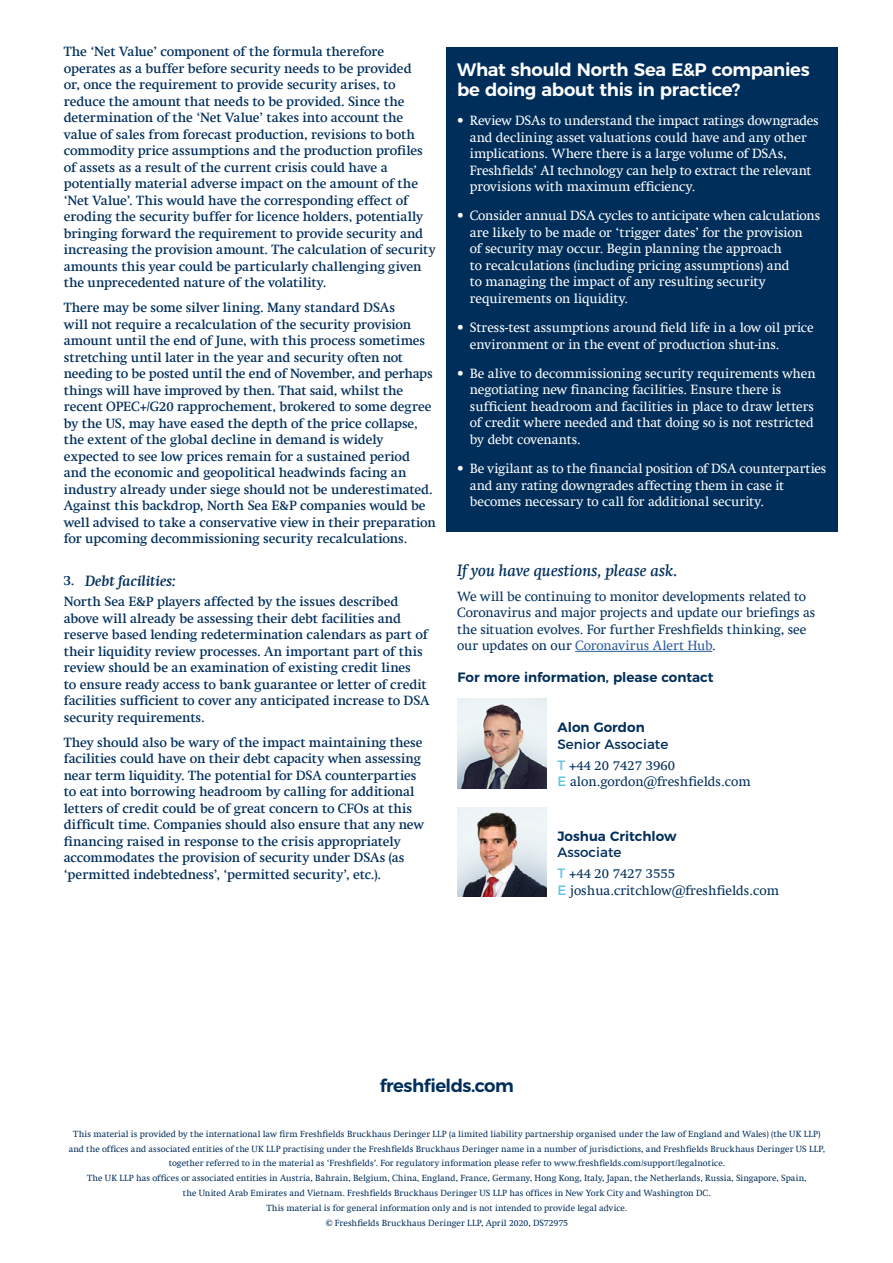
<style>
.page{position:relative;width:893px;height:1263px;background:#fff}
.page>*{position:absolute;margin:0;border:0;box-sizing:border-box;transform-origin:0 0}
.t1{font:600 18px/19.5px "Montserrat";letter-spacing:-.02em;color:#fff}
.t2{font:600 18px "Montserrat";letter-spacing:-.03em;color:#002e5a}
.t3{font:italic 500 16.5px "Swift Com";color:#002e5a}
.t4{font:italic 700 15px "Swift Com";letter-spacing:-.005em;color:#002e5a}
.t5{font:500 13.5px/16.5px "Swift Com";letter-spacing:-.005em;color:#002e5a}
.t6{font:13.5px/16.5px "Swift Com";letter-spacing:-.01em;color:#fff}
.t7{font:13.5px/16.5px "Swift Com";color:#002e5a}
.t8{font:600 13.5px "Montserrat";color:#002e5a}
.t9{font:13.5px "Montserrat";color:#002e5a}
.t10{font:9px/14.7px "Swift Com";letter-spacing:.01em;color:#002e5a;text-align:center}
.s1{font-style:normal;font-size:13.5px}
.s2{color:#275b9b}
.s3{font-family:"Montserrat";color:#5fc4e1}
</style>
<div class="page">
<div style="left:446px;top:47px;width:392px;height:484px;background:#002e5a"></div>
<hr style="left:575px;top:651px;width:137px;height:1px;background:#275b9b">
<img style="left:457px;top:807px;width:89px;height:90px">
<img style="left:457px;top:699px;width:89px;height:89px">
<p class="t5" style="left:64px;top:44px;width:374px">The ‘Net Value’ component of the formula therefore operates as a buffer before security needs to be provided<br>or, once the requirement to provide security arises, to reduce the amount that needs to be provided. Since the determination of the ‘Net Value’ takes into account the value of sales from forecast production, revisions to both commodity price assumptions and the production profiles of assets as a result of the current crisis could have a potentially material adverse impact on the amount of the ‘Net Value’. This would have the corresponding effect of eroding the security buffer for licence holders, potentially bringing forward the requirement to provide security and increasing the provision amount. The calculation of security amounts this year could be particularly challenging given the unprecedented nature of the volatility.</p>
<p class="t5" style="left:64px;top:300px;width:374px">There may be some silver lining. Many standard DSAs<br>will not require a recalculation of the security provision amount until the end of June, with this process sometimes stretching until later in the year and security often not needing to be posted until the end of November, and perhaps things will have improved by then. That said, whilst the recent OPEC+/G20 rapprochement, brokered to some degree by the US, may have eased the depth of the price collapse, the extent of the global decline in demand is widely expected to see low prices remain for a sustained period and the economic and geopolitical headwinds facing an industry already under siege should not be underestimated.<br>Against this backdrop, North Sea E&amp;P companies would be well advised to take a conservative view in their preparation for upcoming decommissioning security recalculations.</p>
<p class="t4" style="left:64px;top:571px;width:114px"><span class="s1">3.</span> Debt facilities:</p>
<p class="t5" style="left:64px;top:593px;width:367px">North Sea E&amp;P players affected by the issues described above will already be assessing their debt facilities and reserve based lending redetermination calendars as part of their liquidity review processes. An important part of this review should be an examination of existing credit lines<br>to ensure ready access to bank guarantee or letter of credit facilities sufficient to cover any anticipated increase to DSA security requirements.</p>
<p class="t5" style="left:64px;top:734px;width:362px">They should also be wary of the impact maintaining these facilities could have on their debt capacity when assessing near term liquidity. The potential for DSA counterparties to eat into borrowing headroom by calling for additional letters of credit could be of great concern to CFOs at this difficult time. Companies should also ensure that any new financing raised in response to the crisis appropriately accommodates the provision of security under DSAs (as ‘permitted indebtedness’, ‘permitted security’, etc.).</p>
<h1 class="t1" style="left:457px;top:59px;width:354px">What should North Sea E&amp;P companies be doing about this in practice?</h1>
<p class="t6" style="left:470px;top:112px;width:351px;text-indent:-13px">• Review DSAs to understand the impact ratings downgrades and declining asset valuations could have and any other implications. Where there is a large volume of DSAs, Freshfields’ AI technology can help to extract the relevant provisions with maximum efficiency.</p>
<p class="t6" style="left:470px;top:208px;width:352px;text-indent:-13px">• Consider annual DSA cycles to anticipate when calculations are likely to be made or ‘trigger dates’ for the provision<br>of security may occur. Begin planning the approach<br>to recalculations (including pricing assumptions) and<br>to managing the impact of any resulting security requirements on liquidity.</p>
<p class="t6" style="left:470px;top:319px;width:345px;text-indent:-13px">• Stress-test assumptions around field life in a low oil price environment or in the event of production shut-ins.</p>
<p class="t6" style="left:470px;top:365px;width:347px;text-indent:-13px">• Be alive to decommissioning security requirements when negotiating new financing facilities. Ensure there is sufficient headroom and facilities in place to draw letters of credit where needed and that doing so is not restricted by debt covenants.</p>
<p class="t6" style="left:470px;top:460px;width:358px;text-indent:-13px">• Be vigilant as to the financial position of DSA counterparties and any rating downgrades affecting them in case it becomes necessary to call for additional security.</p>
<p class="t3" style="left:457px;top:560px;width:222px">If you have questions, please ask.</p>
<p class="t7" style="left:457px;top:588px;width:360px">We will be continuing to monitor developments related to Coronavirus and major projects and update our briefings as the situation evolves. For further Freshfields thinking, see our updates on our <span class="s2">Coronavirus Alert Hub</span>.</p>
<p class="t8" style="left:458px;top:666px;width:257px">For more information, please contact</p>
<p class="t8" style="left:558px;top:716px;width:89px">Alon Gordon</p>
<p class="t9" style="left:558px;top:733px;width:112px">Senior Associate</p>
<p class="t7" style="left:558px;top:757px;width:195px"><span class="s3">T</span> +44 20 7427 3960<br><span class="s3">E</span> alon.gordon@freshfields.com</p>
<p class="t8" style="left:558px;top:825px;width:120px">Joshua Critchlow</p>
<p class="t9" style="left:558px;top:842px;width:65px">Associate</p>
<p class="t7" style="left:558px;top:865px;width:223px"><span class="s3">T</span> +44 20 7427 3555<br><span class="s3">E</span> joshua.critchlow@freshfields.com</p>
<h1 class="t2" style="left:380px;top:1071px;width:135px">freshfields.com</h1>
<p class="t10" style="left:69px;top:1126px;width:758px">This material is provided by the international law firm Freshfields Bruckhaus Deringer LLP (a limited liability partnership organised under the law of England and Wales) (the UK LLP) and the offices and associated entities of the UK LLP practising under the Freshfields Bruckhaus Deringer name in a number of jurisdictions, and Freshfields Bruckhaus Deringer US LLP, together referred to in the material as ‘Freshfields’. For regulatory information please refer to www.freshfields.com/support/legalnotice.<br>The UK LLP has offices or associated entities in Austria, Bahrain, Belgium, China, England, France, Germany, Hong Kong, Italy, Japan, the Netherlands, Russia, Singapore, Spain,<br>the United Arab Emirates and Vietnam. Freshfields Bruckhaus Deringer US LLP has offices in New York City and Washington DC.<br>This material is for general information only and is not intended to provide legal advice.<br>© Freshfields Bruckhaus Deringer LLP, April 2020, DS72975</p>
</div>
